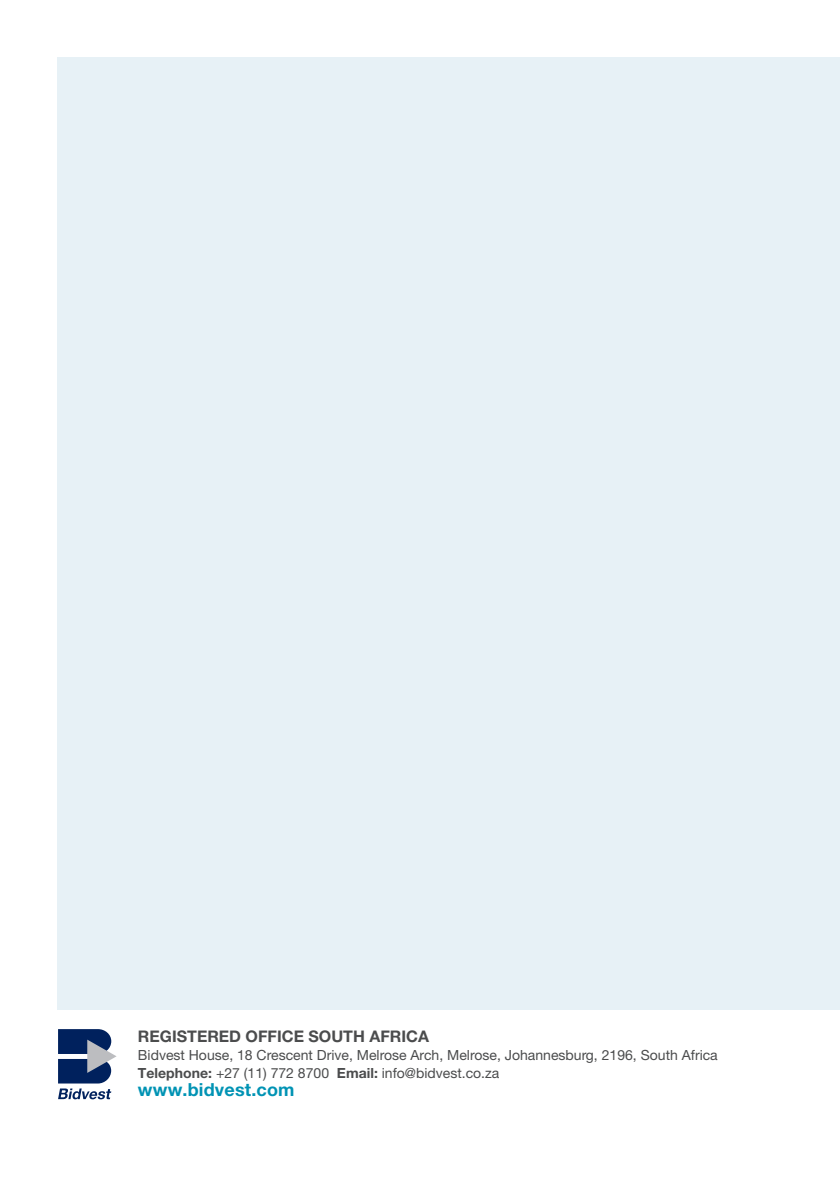
<style>
.page{position:relative;width:840px;height:1191px;background:#fff}
.page>*{position:absolute;margin:0;border:0;box-sizing:border-box;transform-origin:0 0}
.t1{font:700 18px "Helvetica Neue LT Std";letter-spacing:.01em;color:#0093b4}
.t2{font:700 16px "Helvetica Neue LT Std";color:#4b4c4d}
.t3{font:14px "Helvetica Neue LT Std";color:#4b4c4d}
.s1{font-weight:700}
</style>
<div class="page">
<div style="left:57px;top:57px;width:782px;height:952px;background:#e7f1f6"></div>
<svg style="left:58px;top:1029px;width:58px;height:70px"></svg>
<p class="t2" style="left:138px;top:1027px;width:292px">REGISTERED OFFICE SOUTH AFRICA</p>
<p class="t3" style="left:138px;top:1047px;width:581px">Bidvest House, 18 Crescent Drive, Melrose Arch, Melrose, Johannesburg, 2196, South Africa</p>
<p class="t3" style="left:138px;top:1064px;width:363px"><span class="s1">Telephone:</span> +27 (11) 772 8700 <span class="s1">Email:</span> info@bidvest.co.za</p>
<p class="t1" style="left:138px;top:1078px;width:158px">www.bidvest.com</p>
</div>
